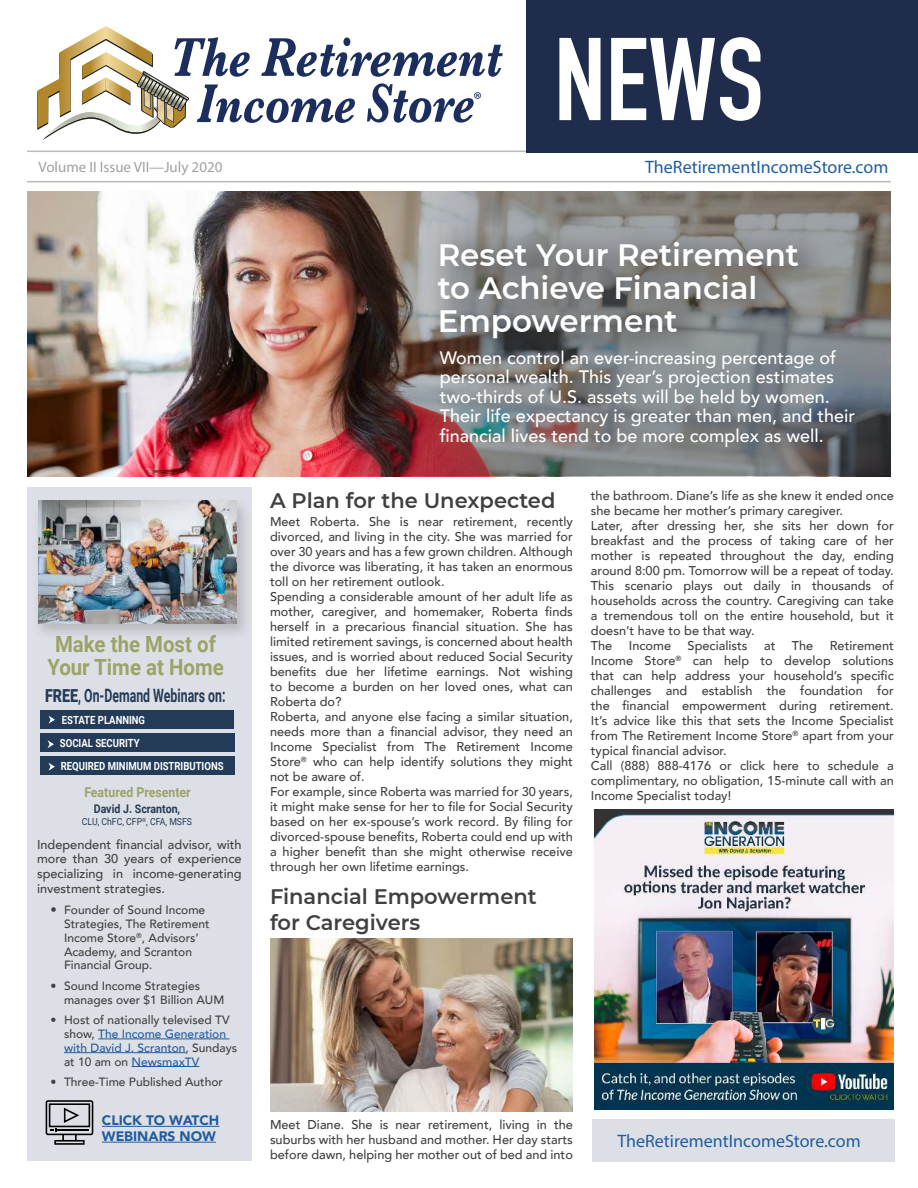
<style>
.page{position:relative;width:918px;height:1188px;background:#fff}
.page>*{position:absolute;margin:0;border:0;box-sizing:border-box;transform-origin:0 0}
.t1{font:700 115.5px "DIN Condensed";color:#fff}
.t2{font:600 30.9px/33px "Montserrat";color:#fff}
.t3{font:700 22.2px/22.8px "Roboto";color:#9ca368;text-align:center;scale:.92 1}
.t4{font:600 21px/25.5px "Montserrat";color:#404041}
.t5{font:20.25px "Myriad Pro";color:#1b2e5d}
.t6{font:700 18.45px "Roboto";color:#233b57;scale:.67 1}
.t7{font:500 18px/19.5px "Avenir";color:#fff}
.t8{font:18px "Myriad Variable Concept";color:#205d9e}
.t9{font:15px "Myriad Variable Concept";color:#404041}
.t10{font:900 13.8px/15.8px "Avenir";color:#205d9e}
.t11{font:700 13.5px "Roboto";color:#9ca368;scale:.91 1}
.t12{font:500 12.75px/15px "Avenir";color:#404041}
.t13{font:500 12px/13.8px "Avenir";color:#404041}
.t14{font:700 12px "Roboto";color:#233b57;scale:.89 1}
.t15{font:700 11.25px/23px "Roboto";color:#fff;scale:.85 1}
.t16{font:9.75px "Roboto";color:#233b57;scale:.89 1}
.s1{font-weight:900;font-size:18px}
.s2{font-size:18px}
.s3{font-size:12.75px}
.s4{color:#205d9e}
</style>
<div class="page">
<div style="left:592px;top:1119px;width:303px;height:42px;background:#dddfe6"></div>
<svg style="left:37px;top:27px;width:466px;height:113px"></svg>
<hr style="left:27px;top:151px;width:864px;height:1px;background:#bbbcbe">
<hr style="left:27px;top:181px;width:864px;height:1px;background:#bbbcbe">
<div style="left:27px;top:487px;width:225px;height:674px;background:#dddfe6"></div>
<div style="left:40px;top:756px;width:194px;height:19px;background:#233b57"></div>
<div style="left:40px;top:733px;width:194px;height:19px;background:#233b57"></div>
<div style="left:40px;top:710px;width:194px;height:19px;background:#233b57"></div>
<svg style="left:49px;top:716px;width:6px;height:8px"></svg>
<svg style="left:48px;top:740px;width:6px;height:8px"></svg>
<svg style="left:48px;top:763px;width:7px;height:8px"></svg>
<div style="left:33px;top:498px;width:219px;height:143px;background:#221f1f;opacity:.2"></div>
<img style="left:38px;top:501px;width:199px;height:122px">
<hr style="left:98px;top:1039px;width:131px;height:1px;background:#205d9e">
<hr style="left:64px;top:1052px;width:122px;height:1px;background:#205d9e">
<hr style="left:132px;top:1066px;width:67px;height:1px;background:#205d9e">
<hr style="left:102px;top:1126px;width:117px;height:1px;background:#205d9e">
<hr style="left:102px;top:1142px;width:114px;height:1px;background:#205d9e">
<div style="left:527px;top:0;width:391px;height:152px;background:#1f2c4c"></div>
<svg style="left:46px;top:1100px;width:47px;height:45px"></svg>
<img style="left:594px;top:810px;width:299px;height:299px">
<img style="left:27px;top:192px;width:864px;height:284px">
<svg style="left:427px;top:224px;width:406px;height:142px;background:#7f8182"></svg>
<img style="left:270px;top:938px;width:303px;height:174px">
<h3 class="t5" style="left:474px;top:87px;width:10px">®</h3>
<h1 class="t1" style="left:554px;top:13px;width:211px">NEWS</h1>
<p class="t9" style="left:38px;top:162px;width:185px">Volume II Issue VII—July 2020</p>
<h3 class="t8" style="left:645px;top:157px;width:245px">TheRetirementIncomeStore.com</h3>
<h3 class="t3" style="left:47px;top:635px;width:193px">Make the Most of<br>Your Time at Home</h3>
<h3 class="t6" style="left:45px;top:688px;width:271px"><span class="s1">FREE</span><span class="s2">,</span> On-Demand Webinars on:</h3>
<p class="t15" style="left:60px;top:709px;width:194px">ESTATE PLANNING<br>SOCIAL SECURITY<br>REQUIRED MINIMUM DISTRIBUTIONS</p>
<p class="t11" style="left:84px;top:786px;width:118px">Featured Presenter</p>
<p class="t14" style="left:94px;top:804px;width:99px">David J. Scranton,</p>
<p class="t16" style="left:82px;top:818px;width:125px">CLU, ChFC, CFP<sup>®</sup>, CFA, MSFS</p>
<p class="t12" style="left:37px;top:836px;width:206px;text-align:justify">Independent financial advisor, with more than 30 years of experience specializing in income-generating investment strategies.</p>
<p class="t13" style="left:64px;top:904px;width:147px;text-indent:-14px"><span class="s3">•</span> Founder of Sound Income<br>Strategies, The Retirement<br>Income Store<sup>®</sup>, Advisors’<br>Academy, and Scranton<br>Financial Group.</p>
<p class="t13" style="left:64px;top:980px;width:162px;text-indent:-14px">• Sound Income Strategies manages over $1 Billion AUM</p>
<p class="t13" style="left:64px;top:1014px;width:175px;text-indent:-13px">• Host of nationally televised TV show, <span class="s4">The Income Generation with David J. Scranton</span>, Sundays at 10 am on <span class="s4">NewsmaxTV</span></p>
<p class="t13" style="left:51px;top:1076px;width:174px">• Three-Time Published Author</p>
<p class="t10" style="left:102px;top:1114px;width:119px">CLICK TO WATCH<br>WEBINARS NOW</p>
<h2 class="t2" style="left:438px;top:241px;width:363px">Reset Your Retirement to Achieve Financial<br>Empowerment</h2>
<p class="t7" style="left:440px;top:350px;width:417px">Women control an ever-increasing percentage of personal wealth. This year’s projection estimates two-thirds of U.S. assets will be held by women.<br>Their life expectancy is greater than men, and their financial lives tend to be more complex as well.</p>
<h3 class="t4" style="left:270px;top:489px;width:287px">A Plan for the Unexpected</h3>
<p class="t12" style="left:270px;top:515px;width:304px">Meet Roberta. She is near retirement, recently divorced, and living in the city. She was married for over 30 years and has a few grown children. Although the divorce was liberating, it has taken an enormous toll on her retirement outlook.<br>Spending a considerable amount of her adult life as mother, caregiver, and homemaker, Roberta finds herself in a precarious financial situation. She has limited retirement savings, is concerned about health issues, and is worried about reduced Social Security benefits due her lifetime earnings. Not wishing to become a burden on her loved ones, what can Roberta do?<br>Roberta, and anyone else facing a similar situation, needs more than a financial advisor, they need an Income Specialist from The Retirement Income Store<sup>®</sup> who can help identify solutions they might not be aware of.<br>For example, since Roberta was married for 30 years, it might make sense for her to file for Social Security based on her ex-spouse’s work record. By filing for divorced-spouse benefits, Roberta could end up with a higher benefit than she might otherwise receive through her own lifetime earnings.</p>
<h3 class="t4" style="left:270px;top:885px;width:268px">Financial Empowerment for Caregivers</h3>
<p class="t12" style="left:591px;top:489px;width:304px">the bathroom. Diane’s life as she knew it ended once she became her mother’s primary caregiver.<br>Later, after dressing her, she sits her down for breakfast and the process of taking care of her mother is repeated throughout the day, ending around 8:00 pm. Tomorrow will be a repeat of today.<br>This scenario plays out daily in thousands of households across the country. Caregiving can take a tremendous toll on the entire household, but it doesn’t have to be that way.<br>The</p>
<p class="t12" style="left:629px;top:639px;width:44px">Income</p>
<p class="t12" style="left:688px;top:639px;width:61px">Specialists</p>
<p class="t12" style="left:764px;top:639px;width:13px">at</p>
<p class="t12" style="left:792px;top:639px;width:23px">The</p>
<p class="t12" style="left:591px;top:639px;width:304px;text-indent:239px">Retirement Income Store<sup>®</sup> can help to develop solutions that can help address your household’s specific challenges and establish the foundation for the financial empowerment during retirement.<br>It’s advice like this that sets the Income Specialist from The Retirement Income Store<sup>®</sup> apart from your typical financial advisor.<br>Call (888) 888-4176 or click here to schedule a complimentary, no obligation, 15-minute call with an Income Specialist today!</p>
<p class="t12" style="left:270px;top:1118px;width:304px;text-align:justify">Meet Diane. She is near retirement, living in the suburbs with her husband and mother. Her day starts before dawn, helping her mother out of bed and into</p>
<h3 class="t8" style="left:617px;top:1130px;width:245px">TheRetirementIncomeStore.com</h3>
</div>
